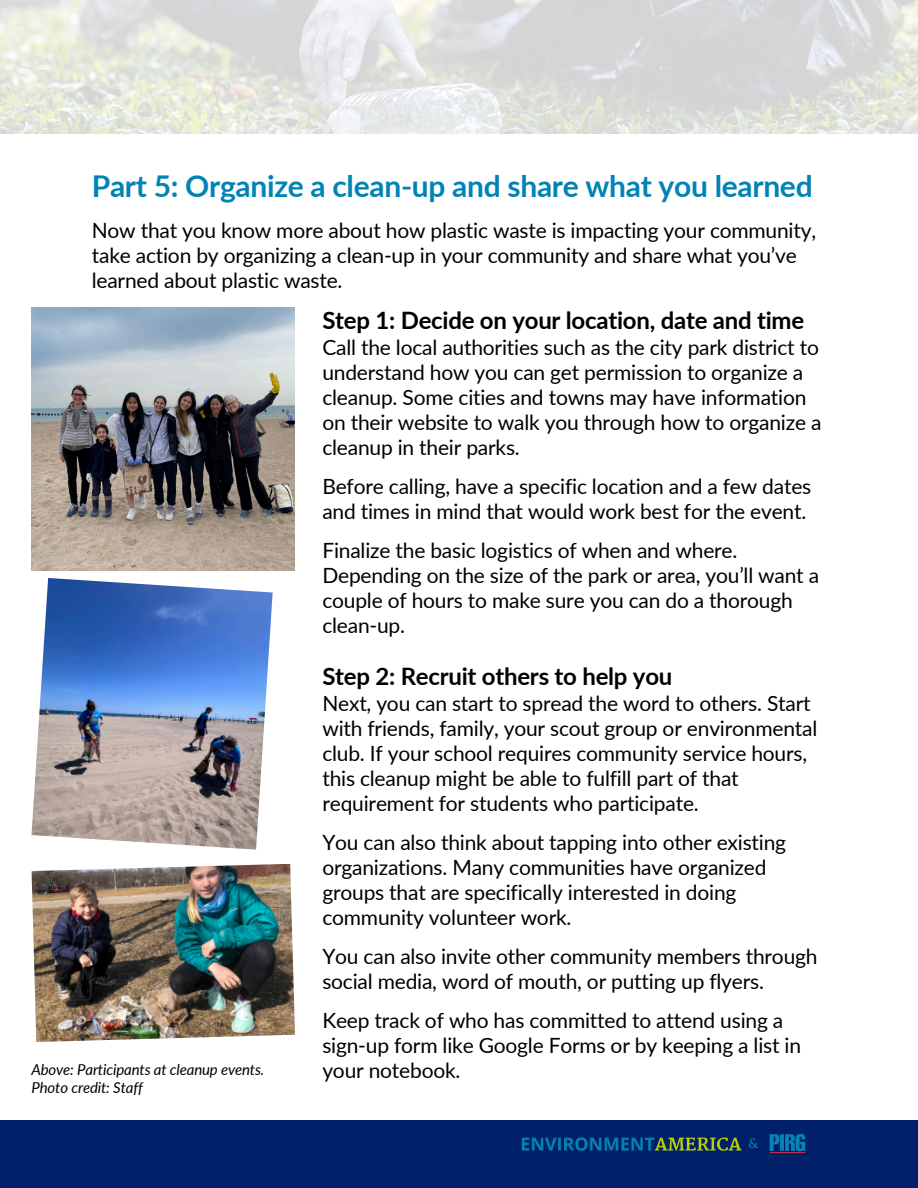
<style>
.page{position:relative;width:918px;height:1188px;background:#fff}
.page>*{position:absolute;margin:0;border:0;box-sizing:border-box;transform-origin:0 0}
.t1{font:700 30px "Lato";letter-spacing:-.01em;color:#0083b5}
.t2{font:700 24px "Lato";letter-spacing:-.01em;color:#000}
.t3{font:21px/25px "Lato";letter-spacing:-.01em;color:#000}
.t4{font:italic 15px "Lato";letter-spacing:-.01em;color:#000}
.t5{font:13.65px "Lato";color:#0083b5}
</style>
<div class="page">
<div style="left:0;top:1120px;width:918px;height:68px;background:#002169"></div>
<img style="left:773px;top:1134px;width:33px;height:20px">
<img style="left:522px;top:1134px;width:251px;height:20px">
<img style="left:0;top:0;width:918px;height:134px">
<img style="left:32px;top:307px;width:263px;height:263px">
<img style="left:31px;top:578px;width:242px;height:272px">
<img style="left:32px;top:864px;width:263px;height:178px">
<h2 class="t1" style="left:92px;top:167px;width:722px">Part 5: Organize a clean-up and share what you learned</h2>
<h2 class="t3" style="left:92px;top:218px;width:726px">Now that you know more about how plastic waste is impacting your community, take action by organizing a clean-up in your community and share what you’ve learned about plastic waste.</h2>
<h2 class="t2" style="left:322px;top:305px;width:483px">Step 1: Decide on your location, date and time</h2>
<h2 class="t3" style="left:322px;top:334px;width:501px">Call the local authorities such as the city park district to understand how you can get permission to organize a cleanup. Some cities and towns may have information on their website to walk you through how to organize a cleanup in their parks.</h2>
<h2 class="t3" style="left:322px;top:473px;width:491px">Before calling, have a specific location and a few dates and times in mind that would work best for the event.</h2>
<h2 class="t3" style="left:322px;top:537px;width:498px">Finalize the basic logistics of when and where.<br>Depending on the size of the park or area, you’ll want a couple of hours to make sure you can do a thorough clean-up.</h2>
<p class="t2" style="left:322px;top:661px;width:352px">Step 2: Recruit others to help you</p>
<p class="t3" style="left:322px;top:690px;width:497px">Next, you can start to spread the word to others. Start with friends, family, your scout group or environmental club. If your school requires community service hours, this cleanup might be able to fulfill part of that requirement for students who participate.</p>
<p class="t3" style="left:322px;top:829px;width:465px">You can also think about tapping into other existing organizations. Many communities have organized groups that are specifically interested in doing community volunteer work.</p>
<p class="t3" style="left:322px;top:943px;width:497px">You can also invite other community members through social media, word of mouth, or putting up flyers.</p>
<p class="t3" style="left:322px;top:1007px;width:480px">Keep track of who has committed to attend using a sign-up form like Google Forms or by keeping a list in</p>
<p class="t4" style="left:32px;top:1060px;width:234px">Above: Participants at cleanup events.</p>
<p class="t3" style="left:322px;top:1057px;width:140px">your notebook.</p>
<p class="t4" style="left:32px;top:1078px;width:113px">Photo credit: Staff</p>
<h2 class="t5" style="left:749px;top:1135px;width:11px">&amp;</h2>
</div>
